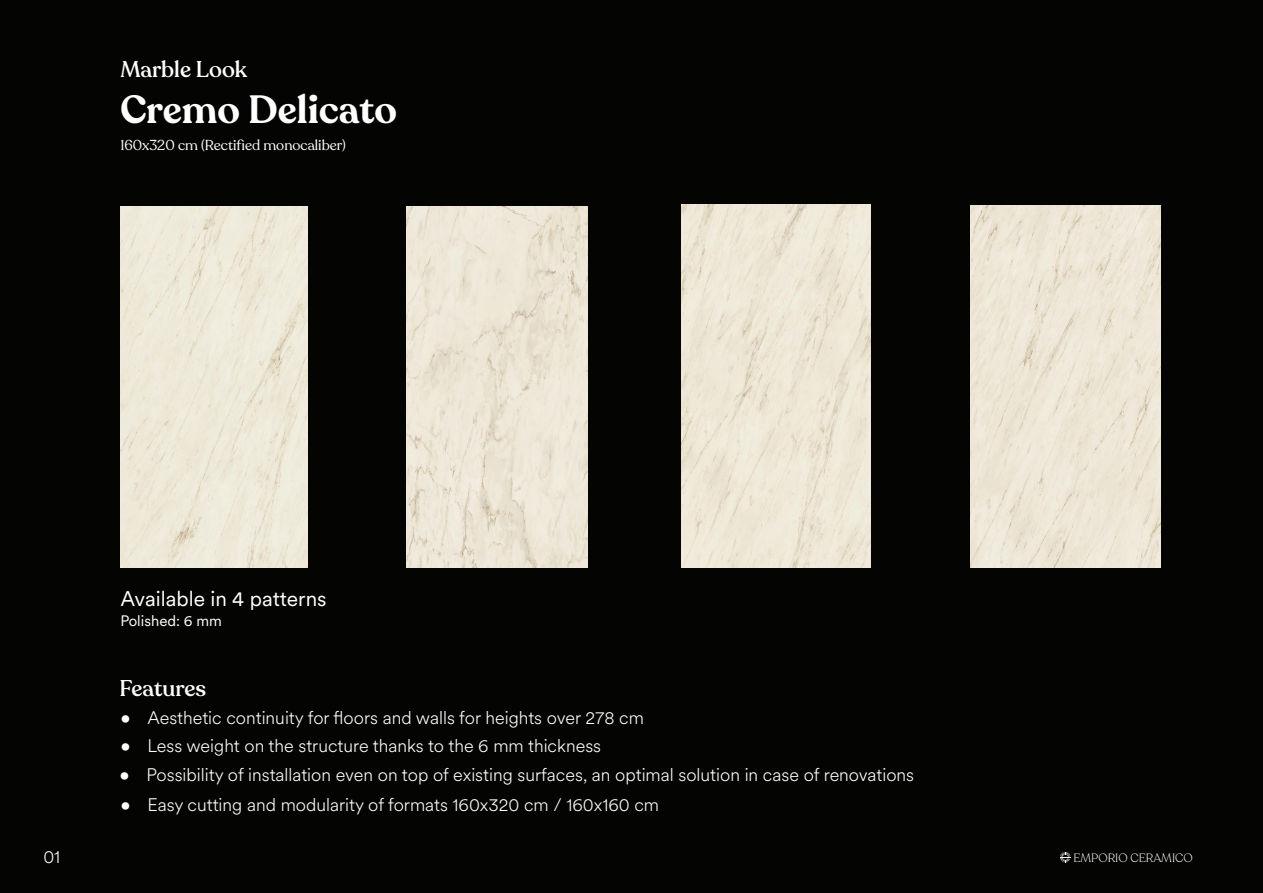
<style>
.page{position:relative;width:1263px;height:893px;background:#040503}
.page>*{position:absolute;margin:0;border:0;box-sizing:border-box;transform-origin:0 0}
.t1{font:600 39px "Recoleta";color:#fff}
.t2{font:500 22.5px "Recoleta";color:#fff}
.t3{font:21px "Circular XX";color:#fff}
.t4{font:300 18px "Circular XX";color:#fff}
.t5{font:15px "Circular XX";color:#fff}
.t6{font:14.25px "Recoleta";color:#fff}
.t7{font:300 12px "Recoleta";color:#fff}
</style>
<div class="page">
<svg style="left:1060px;top:852px;width:10px;height:10px"></svg>
<img style="left:681px;top:204px;width:189px;height:364px">
<img style="left:120px;top:206px;width:187px;height:362px">
<img style="left:407px;top:206px;width:180px;height:362px">
<img style="left:970px;top:206px;width:191px;height:362px">
<p class="t2" style="left:120px;top:55px;width:128px">Marble Look</p>
<p class="t1" style="left:120px;top:85px;width:278px">Cremo Delicato</p>
<p class="t6" style="left:120px;top:137px;width:227px">160x320 cm (Rectified monocaliber(</p>
<p class="t4" style="left:43px;top:845px;width:18px">01</p>
<p class="t3" style="left:120px;top:584px;width:208px">Available in 4 patterns</p>
<p class="t5" style="left:120px;top:610px;width:103px">Polished 6: mm</p>
<p class="t2" style="left:120px;top:675px;width:88px">Features</p>
<p class="t4" style="left:147px;top:705px;width:498px">Aesthetic continuity for floors and walls for heights over 278 cm</p>
<p class="t4" style="left:120px;top:705px;width:12px">•</p>
<p class="t4" style="left:120px;top:734px;width:12px">•</p>
<p class="t4" style="left:147px;top:734px;width:455px">Less weight on the structure thanks to the 6 mm thickness</p>
<p class="t4" style="left:120px;top:762px;width:12px">•</p>
<p class="t4" style="left:147px;top:762px;width:769px">Possibility of installation even on top of existing surfaces, an optimal solution in case of renovations</p>
<p class="t4" style="left:120px;top:792px;width:12px">•</p>
<p class="t4" style="left:147px;top:792px;width:513px">Easy cutting and modularity of formats 160x320 cm / 160x160 cm</p>
<p class="t7" style="left:1073px;top:850px;width:121px">EMPORIO CERAMICO</p>
</div>
